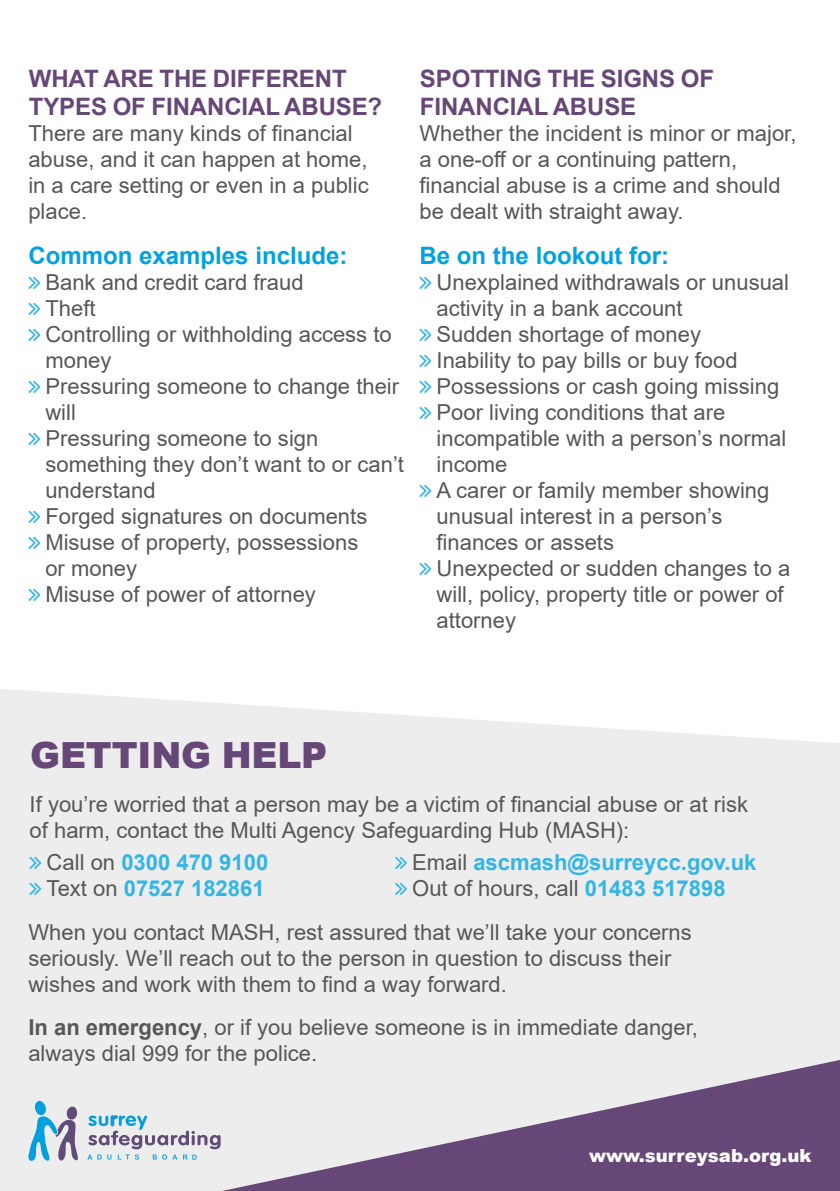
<style>
.page{position:relative;width:840px;height:1191px;background:#fff}
.page>*{position:absolute;margin:0;border:0;box-sizing:border-box;transform-origin:0 0}
.t1{font:900 36px "Arial";letter-spacing:-.005em;color:#664778}
.t2{font:700 24px/28px "Arial";letter-spacing:-.005em;color:#664778}
.t3{font:700 24px "Arial";color:#00a3e0}
.t4{font:22px/26px "Arial";color:#575756}
.t5{font:700 22px/26px "Arial";color:#33b5e6}
.t6{font:900 18px "Arial";color:#fff}
.s1{font-weight:400;color:#575756}
.s2{font-weight:700}
</style>
<div class="page">
<div style="left:0;top:689px;width:839px;height:502px;background:#ededed"></div>
<svg style="left:222px;top:1060px;width:617px;height:131px;background:#a99ab2"></svg>
<svg style="left:28px;top:1100px;width:52px;height:60px;background:#a1bfd4"></svg>
<svg style="left:87px;top:1115px;width:133px;height:44px;background:#c6cfda"></svg>
<svg style="left:30px;top:856px;width:12px;height:13px"></svg>
<svg style="left:30px;top:882px;width:12px;height:13px"></svg>
<svg style="left:395px;top:856px;width:12px;height:13px"></svg>
<svg style="left:395px;top:882px;width:12px;height:13px"></svg>
<p class="t2" style="left:29px;top:65px;width:354px">WHAT ARE THE DIFFERENT<br>TYPES OF FINANCIAL ABUSE?</p>
<p class="t4" style="left:28px;top:120px;width:341px">There are many kinds of financial abuse, and it can happen at home, in a care setting or even in a public place.</p>
<p class="t3" style="left:28px;top:239px;width:320px">Common examples include:</p>
<p class="t4" style="left:45px;top:269px;width:360px">Bank and credit card fraud<br>Theft<br>Controlling or withholding access to money<br>Pressuring someone to change their will<br>Pressuring someone to sign something they don’t want to or can’t understand<br>Forged signatures on documents<br>Misuse of property, possessions<br>or money<br>Misuse of power of attorney</p>
<p class="t2" style="left:419px;top:65px;width:295px">SPOTTING THE SIGNS OF<br>FINANCIAL ABUSE</p>
<p class="t4" style="left:419px;top:120px;width:378px">Whether the incident is minor or major, a one-off or a continuing pattern, financial abuse is a crime and should be dealt with straight away.</p>
<p class="t3" style="left:419px;top:239px;width:251px">Be on the lookout for:</p>
<p class="t4" style="left:436px;top:269px;width:355px">Unexplained withdrawals or unusual activity in a bank account<br>Sudden shortage of money<br>Inability to pay bills or buy food<br>Possessions or cash going missing<br>Poor living conditions that are incompatible with a person’s normal income<br>A carer or family member showing unusual interest in a person’s finances or assets<br>Unexpected or sudden changes to a will, policy, property title or power of attorney</p>
<h1 class="t1" style="left:30px;top:729px;width:298px">GETTING HELP</h1>
<p class="t4" style="left:30px;top:791px;width:719px">If you’re worried that a person may be a victim of financial abuse or at risk of harm, contact the Multi Agency Safeguarding Hub (MASH):</p>
<p class="t5" style="left:47px;top:849px;width:223px"><span class="s1">Call on</span> 0300 470 9100<br><span class="s1">Text on</span> 07527 182861</p>
<p class="t5" style="left:412px;top:849px;width:345px"><span class="s1">Email</span> ascmash@surreycc.gov.uk<br><span class="s1">Out of hours, call</span> 01483 517898</p>
<p class="t4" style="left:28px;top:918px;width:664px">When you contact MASH, rest assured that we’ll take your concerns seriously. We’ll reach out to the person in question to discuss their wishes and work with them to find a way forward.</p>
<p class="t4" style="left:28px;top:1013px;width:670px"><span class="s2">In an emergency</span>, or if you believe someone is in immediate danger, always dial 999 for the police.</p>
<p class="t6" style="left:589px;top:1142px;width:224px">www.surreysab.org.uk</p>
</div>
